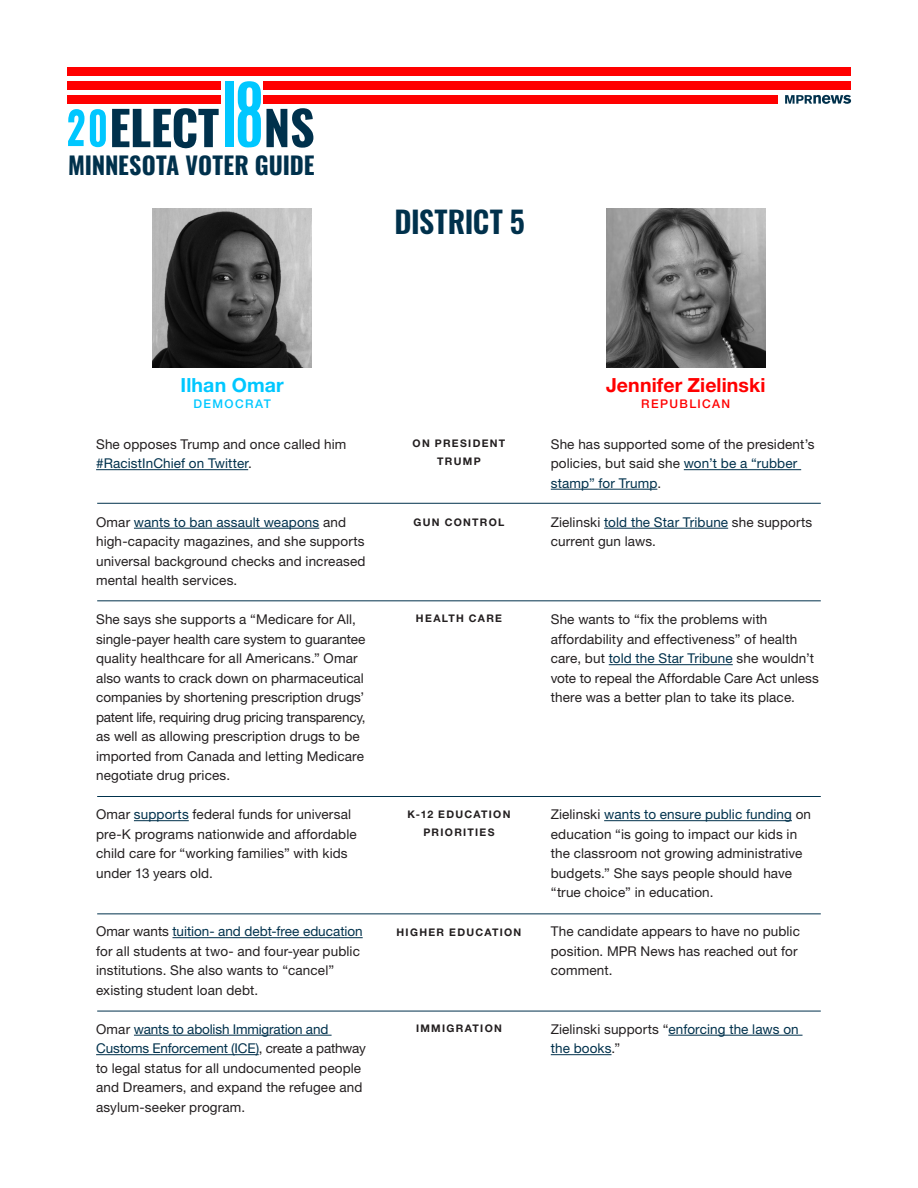
<style>
.page{position:relative;width:918px;height:1188px;background:#fff}
.page>*{position:absolute;margin:0;border:0;box-sizing:border-box;transform-origin:0 0}
.t1{font:600 30px "Oswald";letter-spacing:-.015em;color:#00314c}
.t2{font:700 24px "Oswald";letter-spacing:-.005em;color:#00314c}
.t3{font:700 19.5px "Helvetica Neue LT Std";letter-spacing:.005em;color:#f00}
.t4{font:700 19.5px "Helvetica Neue LT Std";letter-spacing:.005em;color:#00c7ff}
.t5{font:13.5px/19.5px "Helvetica Neue LT Std";letter-spacing:.01em;color:#231f20}
.t6{font:13.5px/19.5px "Helvetica Neue LT Std";letter-spacing:.01em;color:#00314c}
.t7{font:500 12px "Helvetica Neue LT Std";letter-spacing:.115em;color:#f00}
.t8{font:500 12px "Helvetica Neue LT Std";letter-spacing:.115em;color:#00c7ff}
.t9{font:700 10.5px/18px "Helvetica Neue LT Std";letter-spacing:.125em;color:#231f20;text-align:center}
.s1{color:#00314c}
.s2{color:#231f20}
</style>
<div class="page">
<div style="left:68px;top:95px;width:153px;height:9px;background:#f00"></div>
<div style="left:263px;top:95px;width:515px;height:9px;background:#f00"></div>
<svg style="left:112px;top:108px;width:107px;height:40px"></svg>
<div style="left:225px;top:81px;width:8px;height:66px;background:#00c7ff"></div>
<svg style="left:238px;top:81px;width:75px;height:67px"></svg>
<svg style="left:68px;top:109px;width:38px;height:38px"></svg>
<div style="left:68px;top:81px;width:153px;height:9px;background:#f00"></div>
<div style="left:68px;top:68px;width:783px;height:8px;background:#f00"></div>
<div style="left:263px;top:81px;width:588px;height:9px;background:#f00"></div>
<svg style="left:785px;top:95px;width:66px;height:9px"></svg>
<img style="left:152px;top:208px;width:160px;height:160px">
<img style="left:606px;top:208px;width:160px;height:160px">
<hr style="left:96px;top:469px;width:152px;height:1px;background:#00314c">
<hr style="left:134px;top:528px;width:185px;height:1px;background:#00314c">
<hr style="left:134px;top:820px;width:55px;height:1px;background:#00314c">
<hr style="left:173px;top:937px;width:190px;height:1px;background:#00314c">
<hr style="left:134px;top:1035px;width:198px;height:1px;background:#00314c">
<hr style="left:96px;top:1054px;width:163px;height:1px;background:#00314c">
<hr style="left:684px;top:469px;width:117px;height:1px;background:#00314c">
<hr style="left:551px;top:489px;width:106px;height:1px;background:#00314c">
<hr style="left:604px;top:528px;width:124px;height:1px;background:#00314c">
<hr style="left:609px;top:664px;width:124px;height:1px;background:#00314c">
<hr style="left:604px;top:820px;width:188px;height:1px;background:#00314c">
<hr style="left:668px;top:1035px;width:135px;height:1px;background:#00314c">
<hr style="left:551px;top:1054px;width:61px;height:1px;background:#00314c">
<hr style="left:97px;top:503px;width:724px;height:1px;background:#00314c">
<hr style="left:97px;top:601px;width:724px;height:1px;background:#00314c">
<hr style="left:97px;top:796px;width:724px;height:1px;background:#00314c">
<hr style="left:97px;top:914px;width:724px;height:1px;background:#00314c">
<hr style="left:97px;top:1011px;width:724px;height:1px;background:#00314c">
<p class="t2" style="left:68px;top:153px;width:248px">MINNESOTA VOTER GUIDE</p>
<p class="t1" style="left:394px;top:206px;width:132px">DISTRICT 5</p>
<p class="t4" style="left:181px;top:373px;width:105px">Ilhan Omar</p>
<p class="t8" style="left:193px;top:397px;width:79px">DEMOCRAT</p>
<p class="t5" style="left:96px;top:434px;width:252px">She opposes Trump and once called him <span class="s1">#RacistInChief on Twitter</span>.</p>
<p class="t5" style="left:96px;top:512px;width:271px">Omar <span class="s1">wants to ban assault weapons</span> and high-capacity magazines, and she supports universal background checks and increased mental health services.</p>
<p class="t5" style="left:96px;top:610px;width:271px">She says she supports a “Medicare for All, single-payer health care system to guarantee quality healthcare for all Americans.” Omar also wants to crack down on pharmaceutical companies by shortening prescription drugs’ patent life, requiring drug pricing transparency, as well as allowing prescription drugs to be imported from Canada and letting Medicare negotiate drug prices.</p>
<p class="t5" style="left:96px;top:805px;width:262px">Omar <span class="s1">supports</span> federal funds for universal pre-K programs nationwide and affordable child care for “working families” with kids under 13 years old.</p>
<p class="t5" style="left:96px;top:922px;width:268px">Omar wants <span class="s1">tuition- and debt-free education </span>for all students at two- and four-year public institutions. She also wants to “cancel” existing student loan debt.</p>
<p class="t5" style="left:96px;top:1019px;width:271px">Omar <span class="s1">wants to abolish Immigration and Customs Enforcement (ICE)</span>, create a pathway to legal status for all undocumented people and Dreamers, and expand the refugee and asylum-seeker program.</p>
<p class="t9" style="left:413px;top:434px;width:94px">ON PRESIDENT<br>TRUMP</p>
<p class="t9" style="left:414px;top:513px;width:92px">GUN CONTROL</p>
<p class="t9" style="left:416px;top:609px;width:88px">HEALTH CARE</p>
<p class="t3" style="left:606px;top:373px;width:161px">Jennifer Zielinski</p>
<p class="t7" style="left:641px;top:397px;width:90px">REPUBLICAN</p>
<p class="t5" style="left:551px;top:434px;width:265px">She has supported some of the president’s policies, but said she <span class="s1">won’t be a “rubber stamp” for Trump</span>.</p>
<p class="t5" style="left:551px;top:512px;width:263px">Zielinski <span class="s1">told the Star Tribune</span> she supports current gun laws.</p>
<p class="t5" style="left:551px;top:610px;width:270px">She wants to “fix the problems with affordability and effectiveness” of health care, but <span class="s1">told the Star Tribune</span> she wouldn’t vote to repeal the Affordable Care Act unless there was a better plan to take its place.</p>
<p class="t9" style="left:407px;top:805px;width:104px">K-12 EDUCATION<br>PRIORITIES</p>
<p class="t9" style="left:397px;top:923px;width:126px">HIGHER EDUCATION</p>
<p class="t9" style="left:416px;top:1019px;width:87px">IMMIGRATION</p>
<p class="t5" style="left:551px;top:805px;width:262px">Zielinski <span class="s1">wants to ensure public funding</span> on education “is going to impact our kids in the classroom not growing administrative budgets.” She says people should have “true choice” in education.</p>
<p class="t5" style="left:551px;top:922px;width:251px">The candidate appears to have no public position. MPR News has reached out for comment.</p>
<p class="t6" style="left:551px;top:1019px;width:249px"><span class="s2">Zielinski supports “</span>enforcing the laws on the books<span class="s2">.”</span></p>
</div>
